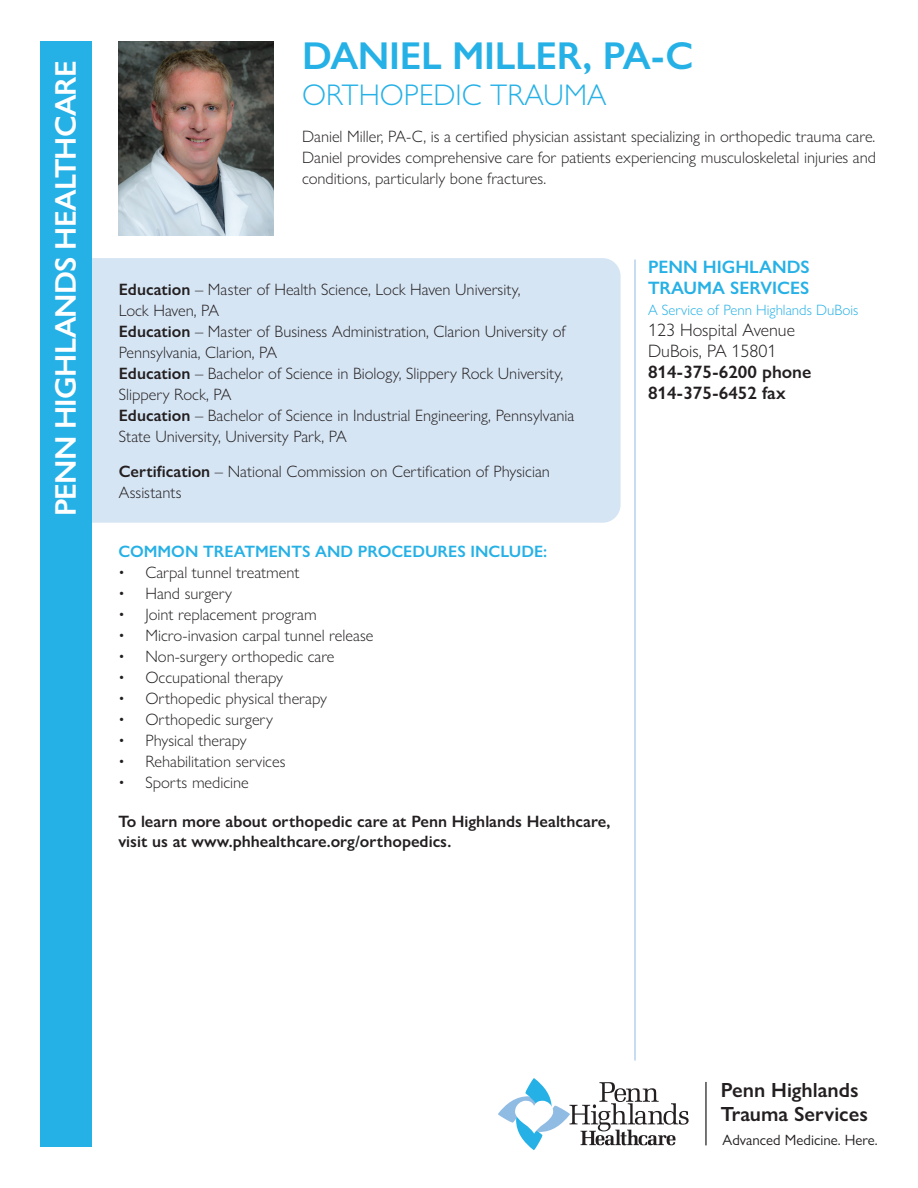
<style>
.page{position:relative;width:918px;height:1188px;background:#fff}
.page>*{position:absolute;margin:0;border:0;box-sizing:border-box;transform-origin:0 0}
.t1{font:600 39px "Gill Sans Nova";letter-spacing:-.01em;color:#26b1e6}
.t2{font:600 30px "Gill Sans Nova";letter-spacing:-.025em;color:#fff}
.t3{font:300 30px "Gill Sans Nova";color:#26b1e6}
.t4{font:600 20.55px "Gill Sans Nova";color:#231f20}
.t5{font:600 18px "Gill Sans Nova";color:#231f20}
.t6{font:300 18px "Gill Sans Nova";color:#231f20}
.t7{font:600 18px "Gill Sans Nova";color:#26b1e6}
.t8{font:300 16.5px/21px "Gill Sans Nova";color:#231f20}
.t9{font:600 16.5px/19.5px "Gill Sans Nova";color:#231f20}
.t10{font:600 16.5px "Gill Sans Nova";color:#26b1e6}
.t11{font:300 15px "Gill Sans Nova";color:#26b1e6}
.t12{font:15px "Gill Sans Nova";color:#231f20}
.s1{font-weight:600}
</style>
<div class="page">
<img style="left:119px;top:41px;width:154px;height:194px">
<div style="left:59px;top:258px;width:562px;height:265px;background:#d6e5f4;border-radius:18px"></div>
<div style="left:41px;top:41px;width:51px;height:1106px;background:#26b1e6"></div>
<hr style="left:635px;top:260px;width:1px;height:801px;background:#90bce4">
<svg style="left:498px;top:1078px;width:191px;height:72px"></svg>
<hr style="left:705px;top:1082px;width:2px;height:63px;background:#231f20">
<p class="t2" style="left:47px;top:516px;width:457px;rotate:-90deg">PENN HIGHLANDS HEALTHCARE</p>
<p class="t1" style="left:302px;top:32px;width:393px">DANIEL MILLER, PA-C</p>
<p class="t3" style="left:302px;top:77px;width:306px">ORTHOPEDIC TRAUMA</p>
<p class="t8" style="left:302px;top:125px;width:576px;text-align:justify">Daniel Miller, PA-C, is a certified physician assistant specializing in orthopedic trauma care.<br>Daniel provides comprehensive care for patients experiencing musculoskeletal injuries and conditions, particularly bone fractures.</p>
<p class="t8" style="left:119px;top:279px;width:457px"><span class="s1">Education</span> – Master of Health Science, Lock Haven University,<br>Lock Haven, PA<br><span class="s1">Education</span> – Master of Business Administration, Clarion University of Pennsylvania, Clarion, PA<br><span class="s1">Education</span> – Bachelor of Science in Biology, Slippery Rock University, Slippery Rock, PA<br><span class="s1">Education</span> – Bachelor of Science in Industrial Engineering, Pennsylvania State University, University Park, PA</p>
<p class="t8" style="left:119px;top:460px;width:433px"><span class="s1">Certification</span> – National Commission on Certification of Physician<br>Assistants</p>
<p class="t10" style="left:118px;top:542px;width:430px">COMMON TREATMENTS AND PROCEDURES INCLUDE:</p>
<p class="t8" style="left:118px;top:562px;width:183px">• Carpal tunnel treatment</p>
<p class="t8" style="left:118px;top:583px;width:115px">• Hand surgery</p>
<p class="t8" style="left:118px;top:604px;width:200px">• Joint replacement program</p>
<p class="t8" style="left:118px;top:625px;width:257px">• Micro-invasion carpal tunnel release</p>
<p class="t8" style="left:118px;top:646px;width:218px">• Non-surgery orthopedic care</p>
<p class="t8" style="left:118px;top:667px;width:166px">• Occupational therapy</p>
<p class="t8" style="left:118px;top:688px;width:210px">• Orthopedic physical therapy</p>
<p class="t8" style="left:118px;top:709px;width:156px">• Orthopedic surgery</p>
<p class="t8" style="left:118px;top:730px;width:130px">• Physical therapy</p>
<p class="t8" style="left:118px;top:751px;width:169px">• Rehabilitation services</p>
<p class="t8" style="left:118px;top:772px;width:132px">• Sports medicine</p>
<p class="t9" style="left:118px;top:812px;width:494px">To learn more about orthopedic care at Penn Highlands Healthcare, visit us at www.phhealthcare.org/orthopedics.</p>
<p class="t7" style="left:648px;top:255px;width:163px">PENN HIGHLANDS</p>
<p class="t7" style="left:648px;top:276px;width:163px">TRAUMA SERVICES</p>
<p class="t11" style="left:648px;top:300px;width:212px">A Service of Penn Highlands DuBois</p>
<p class="t6" style="left:648px;top:319px;width:148px">123 Hospital Avenue</p>
<p class="t6" style="left:648px;top:340px;width:130px">DuBois, PA 15801</p>
<p class="t5" style="left:648px;top:360px;width:165px">814-375-6200 phone</p>
<p class="t5" style="left:648px;top:381px;width:139px">814-375-6452 fax</p>
<p class="t4" style="left:721px;top:1077px;width:139px">Penn Highlands</p>
<p class="t4" style="left:721px;top:1102px;width:149px">Trauma Services</p>
<p class="t12" style="left:723px;top:1131px;width:157px">Advanced Medicine. Here.</p>
</div>
